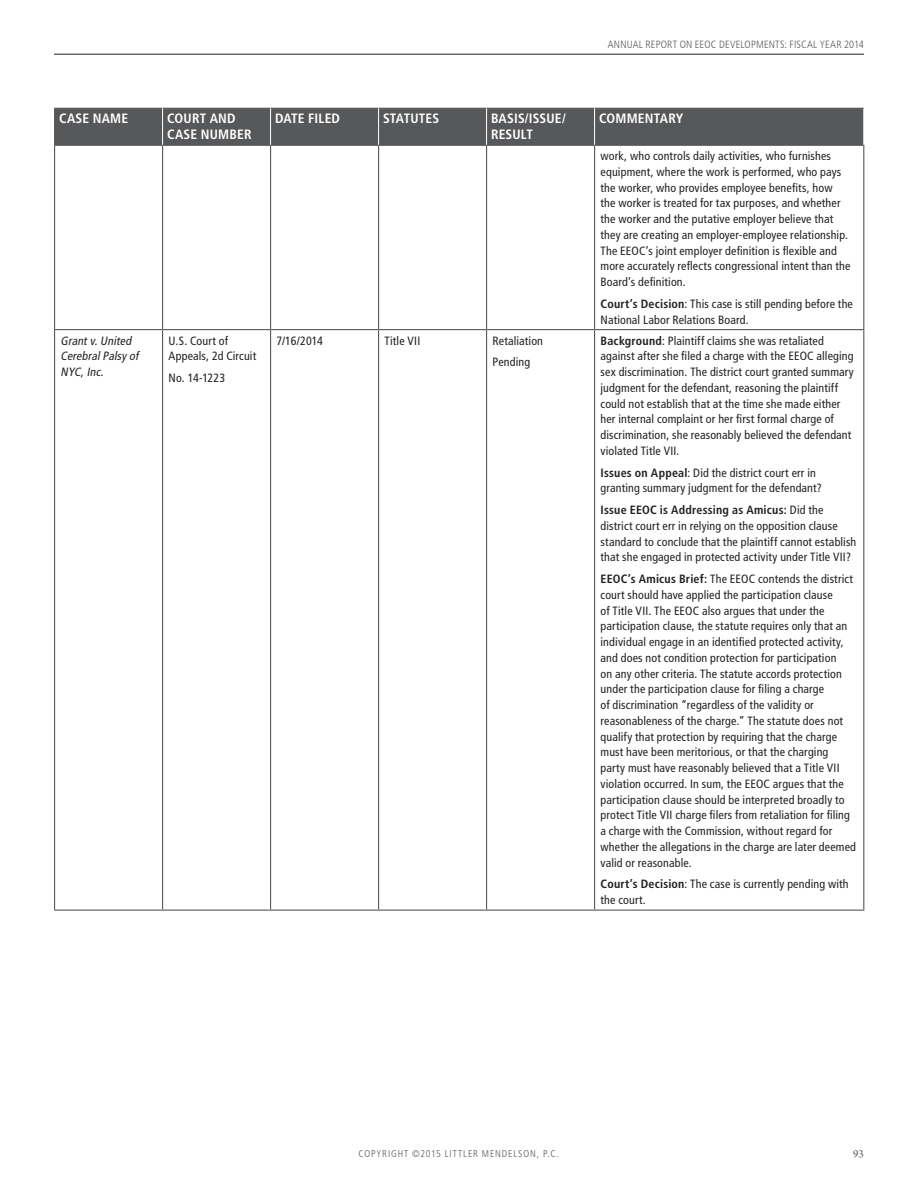
<style>
.page{position:relative;width:918px;height:1188px;background:#fff}
.page>*{position:absolute;margin:0;border:0;box-sizing:border-box;transform-origin:0 0}
._6a-chart_appendix_h{font:700 condensed 13.5px/15.8px "Frutiger LT Std";letter-spacing:.015em;color:#fff}
._6b-chart_appendix-b{font:condensed 12px/15.8px "Frutiger LT Std";letter-spacing:.01em;color:#231f20}
._6b-chart_appendix-b-2{font:italic condensed 12px/15.8px "Frutiger LT Std";color:#231f20}
.t1{font:11.25px "Arno Pro";color:#57585a}
.t2{font:300 condensed 10.5px "Frutiger LT Std";letter-spacing:.02em;color:#57585a}
.t3{font:300 condensed 9.75px "Frutiger LT Std";letter-spacing:.095em;color:#57585a}
.s1{font-weight:700}
</style>
<div class="page">
<hr style="left:54px;top:54px;width:810px;height:1px;background:#231f20">
<div style="left:55px;top:109px;width:809px;height:36px;background:#57585a"></div>
<hr style="left:54px;top:108px;width:109px;height:1px;background:#57585a">
<hr style="left:54px;top:108px;width:1px;height:37px;background:#57585a">
<hr style="left:163px;top:108px;width:108px;height:1px;background:#57585a">
<hr style="left:271px;top:108px;width:108px;height:1px;background:#57585a">
<hr style="left:379px;top:108px;width:108px;height:1px;background:#57585a">
<hr style="left:487px;top:108px;width:108px;height:1px;background:#57585a">
<hr style="left:595px;top:108px;width:269px;height:1px;background:#57585a">
<hr style="left:162px;top:108px;width:1px;height:37px;background:#fff">
<hr style="left:270px;top:108px;width:1px;height:37px;background:#fff">
<hr style="left:378px;top:108px;width:1px;height:37px;background:#fff">
<hr style="left:486px;top:108px;width:1px;height:37px;background:#fff">
<hr style="left:594px;top:108px;width:1px;height:37px;background:#fff">
<hr style="left:54px;top:145px;width:109px;height:1px;background:#57585a">
<hr style="left:163px;top:145px;width:108px;height:1px;background:#57585a">
<hr style="left:271px;top:145px;width:108px;height:1px;background:#57585a">
<hr style="left:379px;top:145px;width:108px;height:1px;background:#57585a">
<hr style="left:487px;top:145px;width:108px;height:1px;background:#57585a">
<hr style="left:595px;top:145px;width:269px;height:1px;background:#57585a">
<hr style="left:162px;top:146px;width:1px;height:183px;background:#57585a">
<hr style="left:270px;top:146px;width:1px;height:183px;background:#57585a">
<hr style="left:378px;top:146px;width:1px;height:183px;background:#57585a">
<hr style="left:486px;top:146px;width:1px;height:183px;background:#57585a">
<hr style="left:594px;top:146px;width:1px;height:183px;background:#57585a">
<hr style="left:162px;top:330px;width:1px;height:580px;background:#57585a">
<hr style="left:270px;top:330px;width:1px;height:580px;background:#57585a">
<hr style="left:378px;top:330px;width:1px;height:580px;background:#57585a">
<hr style="left:486px;top:330px;width:1px;height:580px;background:#57585a">
<hr style="left:594px;top:330px;width:1px;height:580px;background:#57585a">
<hr style="left:54px;top:910px;width:109px;height:1px;background:#57585a">
<hr style="left:163px;top:910px;width:108px;height:1px;background:#57585a">
<hr style="left:271px;top:910px;width:108px;height:1px;background:#57585a">
<hr style="left:379px;top:910px;width:108px;height:1px;background:#57585a">
<hr style="left:487px;top:910px;width:108px;height:1px;background:#57585a">
<hr style="left:595px;top:910px;width:269px;height:1px;background:#57585a">
<hr style="left:54px;top:329px;width:109px;height:1px;background:#57585a">
<hr style="left:163px;top:329px;width:108px;height:1px;background:#57585a">
<hr style="left:271px;top:329px;width:108px;height:1px;background:#57585a">
<hr style="left:379px;top:329px;width:108px;height:1px;background:#57585a">
<hr style="left:487px;top:329px;width:108px;height:1px;background:#57585a">
<hr style="left:595px;top:329px;width:269px;height:1px;background:#57585a">
<hr style="left:54px;top:146px;width:1px;height:183px;background:#57585a">
<hr style="left:863px;top:146px;width:1px;height:183px;background:#57585a">
<hr style="left:54px;top:330px;width:1px;height:580px;background:#57585a">
<hr style="left:863px;top:330px;width:1px;height:580px;background:#57585a">
<p class="t2" style="left:608px;top:39px;width:258px">ANNUAL REPORT ON EEOC DEVELOPMENTS: FISCAL YEAR 2014</p>
<p class="_6a-chart_appendix_h" style="left:59px;top:110px;width:71px">CASE NAME</p>
<p class="_6a-chart_appendix_h" style="left:167px;top:110px;width:86px">COURT AND<br>CASE NUMBER</p>
<p class="_6a-chart_appendix_h" style="left:275px;top:110px;width:67px">DATE FILED</p>
<p class="_6a-chart_appendix_h" style="left:383px;top:110px;width:58px">STATUTES</p>
<p class="_6a-chart_appendix_h" style="left:491px;top:110px;width:76px">BASIS/ISSUE/<br>RESULT</p>
<p class="_6a-chart_appendix_h" style="left:599px;top:110px;width:86px">COMMENTARY</p>
<p class="_6b-chart_appendix-b" style="left:601px;top:148px;width:251px">work, who controls daily activities, who furnishes equipment, where the work is performed, who pays the worker, who provides employee benefits, how the worker is treated for tax purposes, and whether the worker and the putative employer believe that they are creating an employer-employee relationship.<br>The EEOC’s joint employer definition is flexible and more accurately reflects congressional intent than the Board’s definition.</p>
<p class="_6b-chart_appendix-b" style="left:601px;top:296px;width:254px"><span class="s1">Court’s Decision</span>: This case is still pending before the<br>National Labor Relations Board.</p>
<p class="_6b-chart_appendix-b-2" style="left:61px;top:333px;width:82px">Grantv.United<br>CerebralPalsy of<br>NYC,Inc.</p>
<p class="_6b-chart_appendix-b" style="left:169px;top:333px;width:89px">U.S. Court of<br>Appeals, 2d Circuit</p>
<p class="_6b-chart_appendix-b" style="left:169px;top:370px;width:58px">No. 14-1223</p>
<p class="_6b-chart_appendix-b" style="left:601px;top:333px;width:255px"><span class="s1">Background</span>: Plaintiff claims she was retaliated against after she filed a charge with the EEOC alleging sex discrimination. The district court granted summary judgment for the defendant, reasoning the plaintiff could not establish that at the time she made either her internal complaint or her first formal charge of discrimination, she reasonably believed the defendant violated Title VII.</p>
<p class="_6b-chart_appendix-b" style="left:601px;top:465px;width:223px"><span class="s1">Issues on Appeal</span>: Did the district court err in granting summary judgment for the defendant?</p>
<p class="_6b-chart_appendix-b" style="left:601px;top:502px;width:257px"><span class="s1">Issue EEOC is Addressing as Amicus:</span> Did the district court err in relying on the opposition clause standard to conclude that the plaintiff cannot establish that she engaged in protected activity under Title VII?</p>
<p class="_6b-chart_appendix-b" style="left:601px;top:571px;width:257px"><span class="s1">EEOC’s Amicus Brief:</span> The EEOC contends the district court should have applied the participation clause<br>of Title VII. The EEOC also argues that under the participation clause, the statute requires only that an individual engage in an identified protected activity, and does not condition protection for participation<br>on any other criteria. The statute accords protection under the participation clause for filing a charge<br>of discrimination “regardless of the validity or reasonableness of the charge.” The statute does not qualify that protection by requiring that the charge must have been meritorious, or that the charging<br>party must have reasonably believed that a Title VII violation occurred. In sum, the EEOC argues that the participation clause should be interpreted broadly to protect Title VII charge filers from retaliation for filing a charge with the Commission, without regard for whether the allegations in the charge are later deemed valid or reasonable.</p>
<p class="_6b-chart_appendix-b" style="left:601px;top:876px;width:250px"><span class="s1">Court’s Decision</span>: The case is currently pending with the court.</p>
<p class="_6b-chart_appendix-b" style="left:277px;top:333px;width:48px">7/16/2014</p>
<p class="_6b-chart_appendix-b" style="left:385px;top:333px;width:37px">Title VII</p>
<p class="_6b-chart_appendix-b" style="left:493px;top:333px;width:52px">Retaliation</p>
<p class="_6b-chart_appendix-b" style="left:493px;top:354px;width:39px">Pending</p>
<p class="t3" style="left:358px;top:1148px;width:202px">COPYRIGHT ©2015 LITTLER MENDELSON, P.C.</p>
<p class="t1" style="left:853px;top:1147px;width:12px">93</p>
</div>
